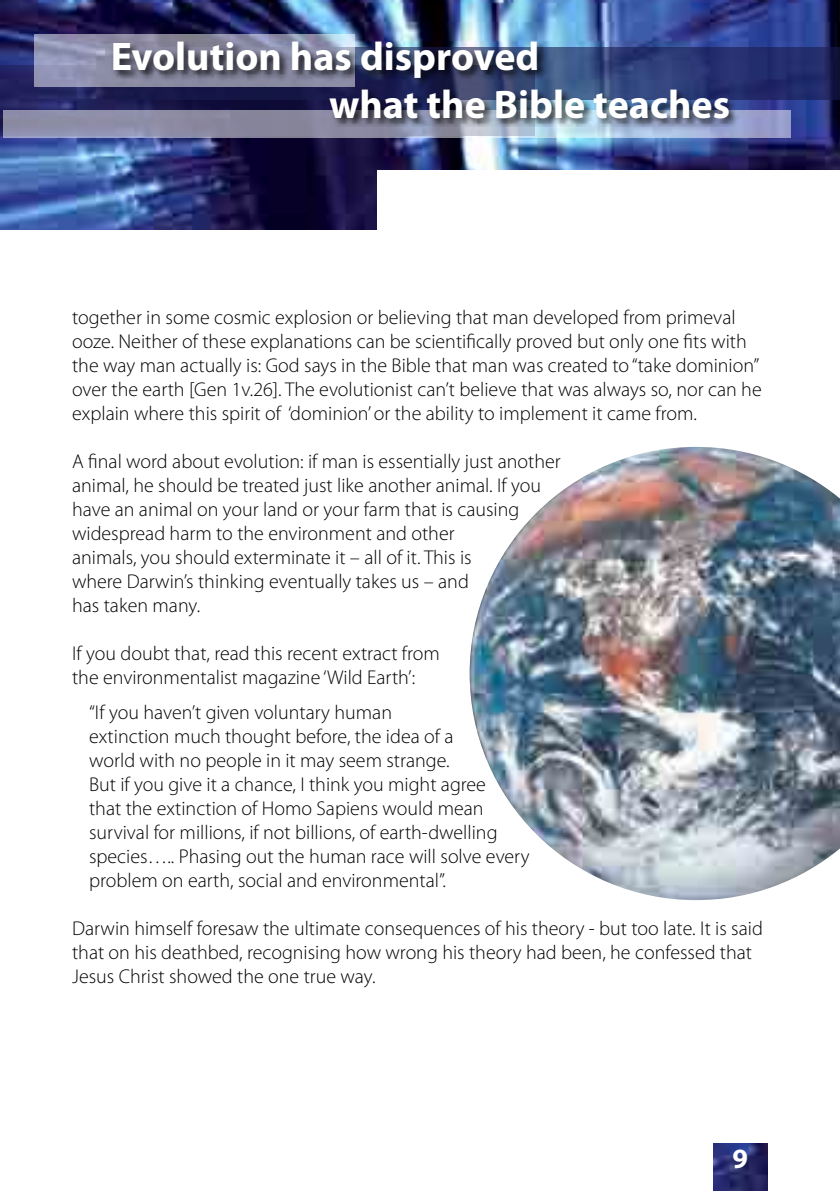
<style>
.page{position:relative;width:840px;height:1191px;background:#fff}
.page>*{position:absolute;margin:0;border:0;box-sizing:border-box;transform-origin:0 0}
.t1{font:700 40px/48px "Myriad Pro";color:#fff}
.t2{font:700 28px "Myriad Pro";color:#fff}
.t3{font:300 20px/24px "Myriad Pro";color:#000}
</style>
<div class="page">
<img style="left:0;top:0;width:839px;height:230px">
<svg style="left:0;top:65px;width:111px;height:71px;fill:#232460"></svg>
<div style="left:377px;top:170px;width:462px;height:78px;background:#fff"></div>
<svg style="left:105px;top:47px;width:734px;height:52px;fill:#222c6c"></svg>
<svg style="left:34px;top:34px;width:320px;height:52px"></svg>
<svg style="left:3px;top:111px;width:787px;height:27px"></svg>
<div style="left:111px;top:39px;width:627px;height:88px;background:#000;opacity:.75"></div>
<img style="left:469px;top:447px;width:370px;height:453px">
<img style="left:713px;top:1143px;width:54px;height:48px">
<h1 class="t1" style="left:329px;top:31px;width:402px;text-indent:-218px">Evolution has disproved<br>what the Bible teaches</h1>
<p class="t3" style="left:72px;top:305px;width:690px">together in some cosmic explosion or believing that man developed from primeval ooze. Neither of these explanations can be scientifically proved but only one fits with the way man actually is: God says in the Bible that man was created to “take dominion” over the earth [Gen 1v.26]. The evolutionist can’t believe that was always so, nor can he explain where this spirit of ‘dominion’ or the ability to implement it came from.</p>
<p class="t3" style="left:72px;top:449px;width:490px">A final word about evolution: if man is essentially just another animal, he should be treated just like another animal. If you have an animal on your land or your farm that is causing widespread harm to the environment and other<br>animals, you should exterminate it – all of it. This is<br>where Darwin’s thinking eventually takes us – and<br>has taken many.</p>
<p class="t3" style="left:72px;top:641px;width:369px">If you doubt that, read this recent extract from the environmentalist magazine ‘Wild Earth’:</p>
<p class="t3" style="left:89px;top:700px;width:442px">“If you haven’t given voluntary human<br>extinction much thought before, the idea of a<br>world with no people in it may seem strange.<br>But if you give it a chance, I think you might agree<br>that the extinction of Homo Sapiens would mean survival for millions, if not billions, of earth-dwelling species….. Phasing out the human race will solve every problem on earth, social and environmental”.</p>
<p class="t3" style="left:72px;top:916px;width:692px">Darwin himself foresaw the ultimate consequences of his theory - but too late. It is said that on his deathbed, recognising how wrong his theory had been, he confessed that<br>Jesus Christ showed the one true way.</p>
<h2 class="t2" style="left:732px;top:1139px;width:17px">9</h2>
</div>
